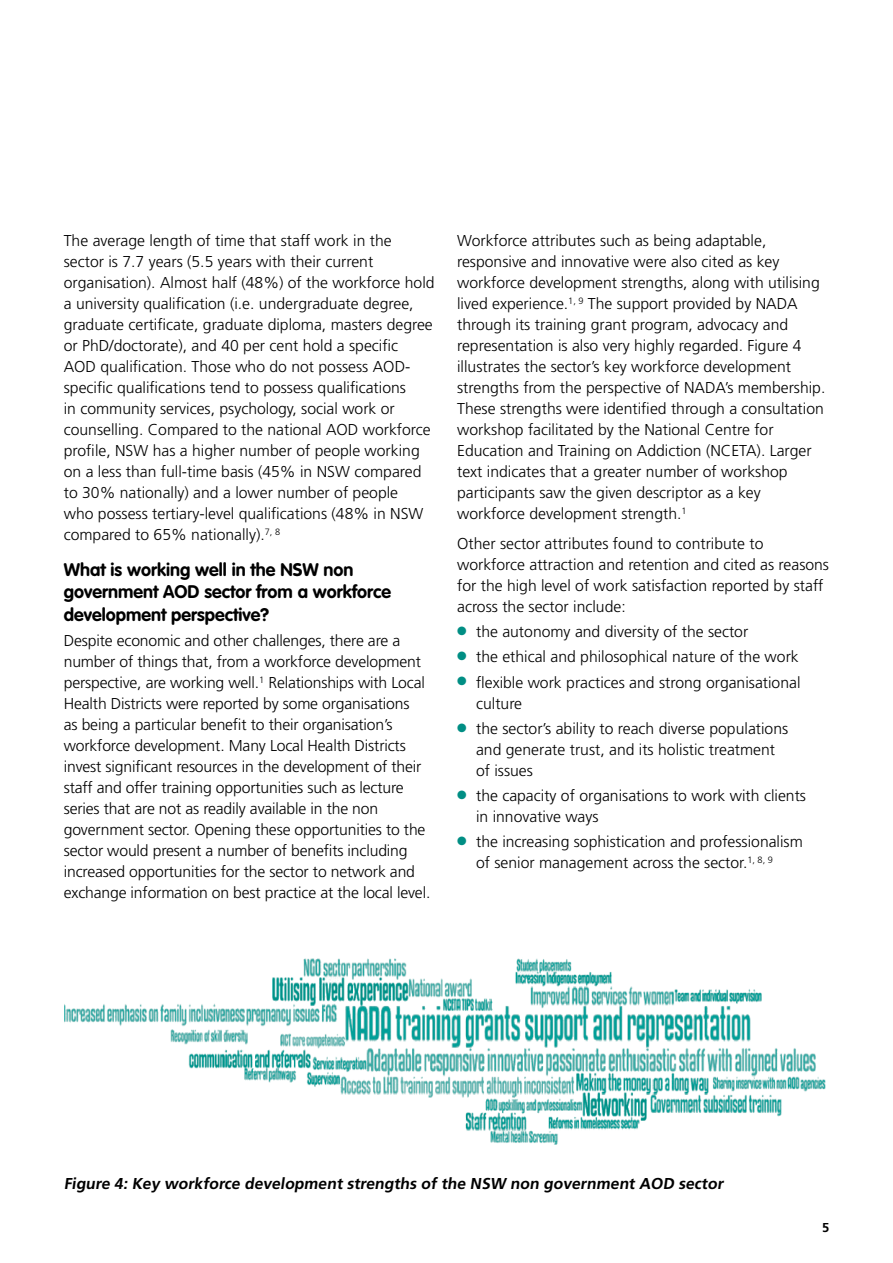
<style>
.page{position:relative;width:893px;height:1263px;background:#fff}
.page>*{position:absolute;margin:0;border:0;box-sizing:border-box;transform-origin:0 0}
.t1{font:700 18px/22.5px "VA Gblake";color:#000}
.t2{font:300 15.75px/21px "Frutiger";color:#000}
.t3{font:700 15.75px "Frutiger";color:#000}
.t4{font:700 12.9px "Frutiger";color:#000}
.s1{color:#008e84}
</style>
<div class="page">
<img style="left:64px;top:958px;width:762px;height:187px">
<p class="t2" style="left:64px;top:230px;width:372px">The average length of time that staff work in the sector is 7.7 years (5.5 years with their current organisation). Almost half (48%) of the workforce hold a university qualification (i.e. undergraduate degree, graduate certificate, graduate diploma, masters degree or PhD/doctorate), and 40 per cent hold a specific<br>AOD qualification. Those who do not possess AOD&shy;specific qualifications tend to possess qualifications<br>in community services, psychology, social work or counselling. Compared to the national AOD workforce profile, NSW has a higher number of people working on a less than full-time basis (45% in NSW compared to 30% nationally) and a lower number of people<br>who possess tertiary-level qualifications (48% in NSW compared to 65% nationally).<sup>7,</sup> <sup>8</sup></p>
<p class="t1" style="left:64px;top:558px;width:329px">What is working well in the NSW non government AOD sector from a workforce development perspective?</p>
<p class="t2" style="left:64px;top:630px;width:368px">Despite economic and other challenges, there are a number of things that, from a workforce development perspective, are working well.<sup>1</sup> Relationships with Local Health Districts were reported by some organisations<br>as being a particular benefit to their organisation’s workforce development. Many Local Health Districts invest significant resources in the development of their staff and offer training opportunities such as lecture series that are not as readily available in the non government sector. Opening these opportunities to the sector would present a number of benefits including increased opportunities for the sector to network and exchange information on best practice at the local level.</p>
<p class="t2" style="left:457px;top:230px;width:370px">Workforce attributes such as being adaptable, responsive and innovative were also cited as key workforce development strengths, along with utilising lived experience.<sup>1,</sup> <sup>9</sup> The support provided by NADA through its training grant program, advocacy and representation is also very highly regarded. Figure 4 illustrates the sector’s key workforce development strengths from the perspective of NADA’s membership.<br>These strengths were identified through a consultation workshop facilitated by the National Centre for Education and Training on Addiction (NCETA). Larger text indicates that a greater number of workshop participants saw the given descriptor as a key workforce development strength.<sup>1</sup></p>
<p class="t2" style="left:457px;top:533px;width:373px">Other sector attributes found to contribute to workforce attraction and retention and cited as reasons for the high level of work satisfaction reported by staff across the sector include:</p>
<p class="t2" style="left:457px;top:621px;width:293px"><span class="s1">●</span> the autonomy and diversity of the sector</p>
<p class="t2" style="left:457px;top:646px;width:343px"><span class="s1">●</span> the ethical and philosophical nature of the work</p>
<p class="t2" style="left:476px;top:671px;width:326px;text-indent:-19px"><span class="s1">●</span> flexible work practices and strong organisational culture</p>
<p class="t2" style="left:476px;top:718px;width:314px;text-indent:-19px"><span class="s1">●</span> the sector’s ability to reach diverse populations and generate trust, and its holistic treatment of issues</p>
<p class="t2" style="left:476px;top:785px;width:331px;text-indent:-19px"><span class="s1">●</span> the capacity of organisations to work with clients in innovative ways</p>
<p class="t2" style="left:476px;top:831px;width:328px;text-indent:-19px"><span class="s1">●</span> the increasing sophistication and professionalism of senior management across the sector.<sup>1,</sup> <sup>8,</sup> <sup>9</sup></p>
<p class="t3" style="left:64px;top:1174px;width:663px">Figure 4: Key workforce development strengths of the NSW non government AOD sector</p>
<p class="t4" style="left:822px;top:1220px;width:9px">5</p>
</div>
